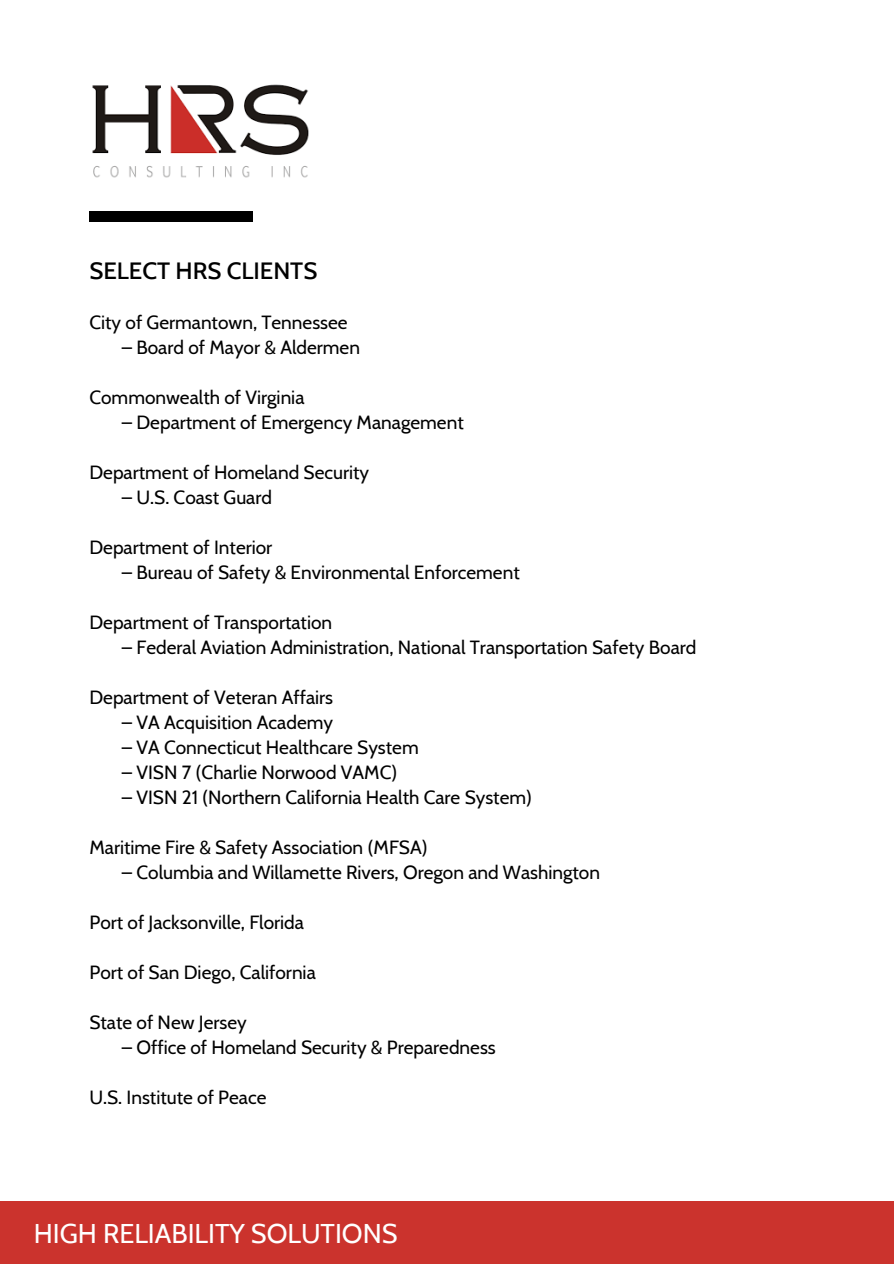
<style>
.page{position:relative;width:894px;height:1264px;background:#fff}
.page>*{position:absolute;margin:0;border:0;box-sizing:border-box;transform-origin:0 0}
.t1{font:27px "Cabin";color:#fff}
.t2{font:500 24px "Cabin";color:#000}
.t3{font:19.05px "Cabin";color:#000}
</style>
<div class="page">
<div style="left:89px;top:211px;width:164px;height:11px;background:#000"></div>
<div style="left:0;top:1201px;width:893px;height:62px;background:#cb332d"></div>
<img style="left:92px;top:84px;width:217px;height:94px">
<p class="t2" style="left:89px;top:255px;width:229px">SELECT HRS CLIENTS</p>
<p class="t3" style="left:89px;top:310px;width:259px">City of Germantown, Tennessee</p>
<p class="t3" style="left:122px;top:335px;width:239px">– Board of Mayor &amp; Aldermen</p>
<p class="t3" style="left:89px;top:385px;width:216px">Commonwealth of Virginia</p>
<p class="t3" style="left:122px;top:410px;width:343px">– Department of Emergency Management</p>
<p class="t3" style="left:89px;top:460px;width:281px">Department of Homeland Security</p>
<p class="t3" style="left:122px;top:485px;width:152px">– U.S. Coast Guard</p>
<p class="t3" style="left:89px;top:535px;width:184px">Department of Interior</p>
<p class="t3" style="left:122px;top:560px;width:399px">– Bureau of Safety &amp; Environmental Enforcement</p>
<p class="t3" style="left:89px;top:610px;width:244px">Department of Transportation</p>
<p class="t3" style="left:122px;top:635px;width:576px">– Federal Aviation Administration, National Transportation Safety Board</p>
<p class="t3" style="left:89px;top:685px;width:245px">Department of Veteran Affairs</p>
<p class="t3" style="left:122px;top:710px;width:213px">– VA Acquisition Academy</p>
<p class="t3" style="left:122px;top:735px;width:298px">– VA Connecticut Healthcare System</p>
<p class="t3" style="left:122px;top:760px;width:277px">– VISN 7 (Charlie Norwood VAMC)</p>
<p class="t3" style="left:122px;top:785px;width:411px">– VISN 21 (Northern California Health Care System)</p>
<p class="t3" style="left:89px;top:835px;width:340px">Maritime Fire &amp; Safety Association (MFSA)</p>
<p class="t3" style="left:122px;top:860px;width:479px">– Columbia and Willamette Rivers, Oregon and Washington</p>
<p class="t3" style="left:89px;top:910px;width:216px">Port of Jacksonville, Florida</p>
<p class="t3" style="left:89px;top:960px;width:228px">Port of San Diego, California</p>
<p class="t3" style="left:89px;top:1010px;width:159px">State of New Jersey</p>
<p class="t3" style="left:122px;top:1035px;width:375px">– Office of Homeland Security &amp; Preparedness</p>
<p class="t3" style="left:89px;top:1085px;width:178px">U.S. Institute of Peace</p>
<h1 class="t1" style="left:34px;top:1216px;width:365px">HIGH RELIABILITY SOLUTIONS</h1>
</div>
